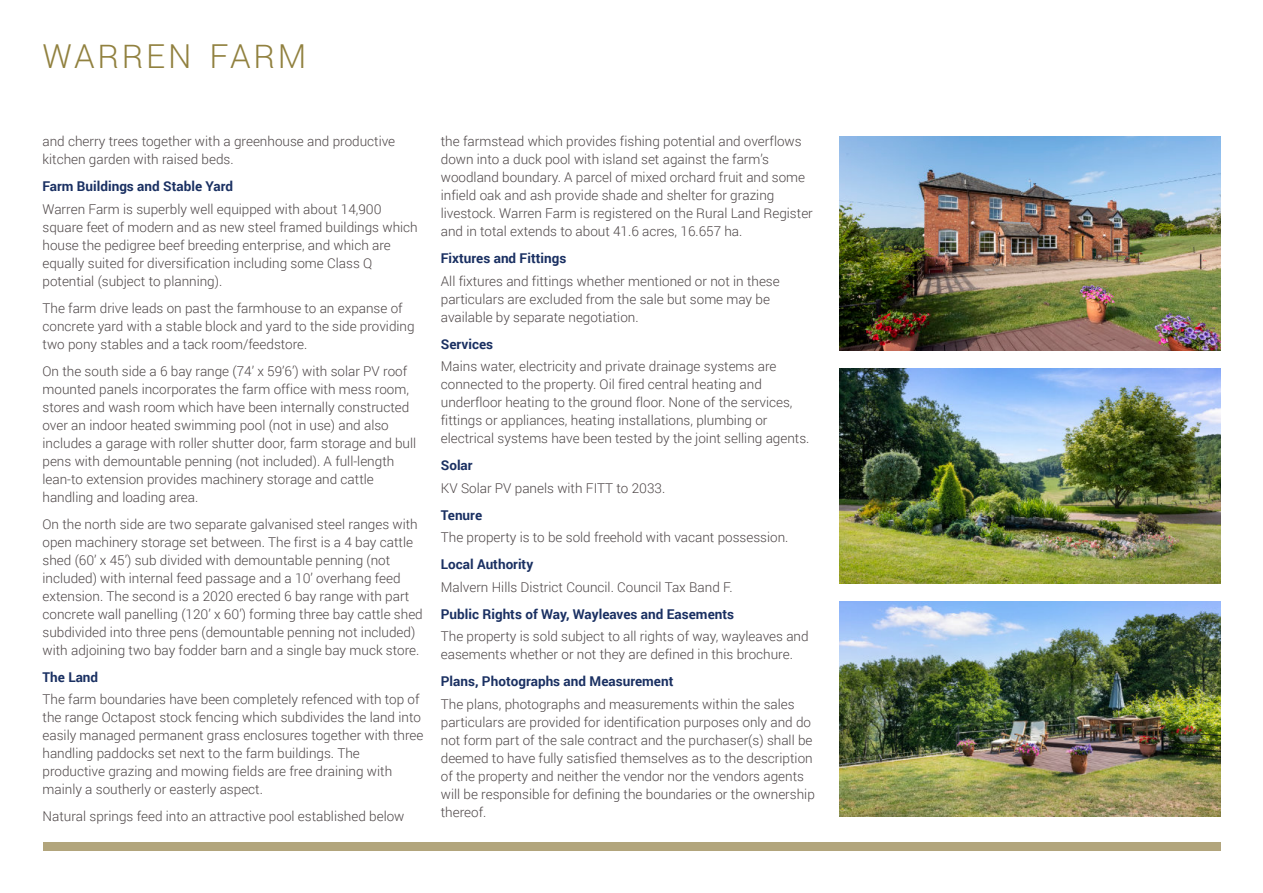
<style>
.page{position:relative;width:1263px;height:893px;background:#fff}
.page>*{position:absolute;margin:0;border:0;box-sizing:border-box;transform-origin:0 0}
.t1{font:300 33px "Roboto";letter-spacing:.08em;color:#91813f}
.t2{font:300 13.5px/18px "Roboto";color:#4d4647}
.t3{font:700 13.5px "Roboto";color:#1a3062}
</style>
<div class="page">
<div style="left:43px;top:842px;width:1177px;height:8px;background:#b2a57c"></div>
<img style="left:839px;top:136px;width:381px;height:215px">
<img style="left:839px;top:369px;width:381px;height:215px">
<img style="left:839px;top:602px;width:381px;height:214px">
<h1 class="t1" style="left:43px;top:33px;width:266px">WARREN FARM</h1>
<p class="t2" style="left:43px;top:132px;width:354px">and cherry trees together with a greenhouse and productive kitchen garden with raised beds.</p>
<p class="t3" style="left:43px;top:177px;width:192px">Farm Buildings and Stable Yard</p>
<p class="t2" style="left:43px;top:200px;width:377px">Warren Farm is superbly well equipped with about 14,900 square feet of modern and as new steel framed buildings which house the pedigree beef breeding enterprise, and which are equally suited for diversification including some Class Q potential (subject to planning).</p>
<p class="t2" style="left:43px;top:299px;width:374px">The farm drive leads on past the farmhouse to an expanse of concrete yard with a stable block and yard to the side providing two pony stables and a tack room/feedstore.</p>
<p class="t2" style="left:43px;top:362px;width:375px">On the south side a 6 bay range (74’ x 59’6’) with solar PV roof mounted panels incorporates the farm office with mess room, stores and wash room which have been internally constructed over an indoor heated swimming pool (not in use) and also includes a garage with roller shutter door, farm storage and bull pens with demountable penning (not included). A full-length lean-to extension provides machinery storage and cattle handling and loading area.</p>
<p class="t2" style="left:43px;top:515px;width:382px">On the north side are two separate galvanised steel ranges with open machinery storage set between. The first is a 4 bay cattle shed (60’ x 45’) sub divided with demountable penning (not included) with internal feed passage and a 10’ overhang feed extension. The second is a 2020 erected 6 bay range with part concrete wall panelling (120’ x 60’) forming three bay cattle shed subdivided into three pens (demountable penning not included) with adjoining two bay fodder barn and a single bay muck store.</p>
<p class="t3" style="left:43px;top:668px;width:57px">The Land</p>
<p class="t2" style="left:43px;top:690px;width:382px">The farm boundaries have been completely refenced with top of the range Octapost stock fencing which subdivides the land into easily managed permanent grass enclosures together with three handling paddocks set next to the farm buildings. The productive grazing and mowing fields are free draining with mainly a southerly or easterly aspect.</p>
<p class="t2" style="left:43px;top:807px;width:363px">Natural springs feed into an attractive pool established below</p>
<p class="t2" style="left:441px;top:132px;width:374px">the farmstead which provides fishing potential and overflows down into a duck pool with island set against the farm’s woodland boundary. A parcel of mixed orchard fruit and some infield oak and ash provide shade and shelter for grazing livestock. Warren Farm is registered on the Rural Land Register and in total extends to about 41.6 acres, 16.657 ha.</p>
<p class="t3" style="left:441px;top:249px;width:127px">Fixtures and Fittings</p>
<p class="t2" style="left:441px;top:272px;width:340px">All fixtures and fittings whether mentioned or not in these particulars are excluded from the sale but some may be available by separate negotiation.</p>
<p class="t3" style="left:441px;top:335px;width:54px">Services</p>
<p class="t2" style="left:441px;top:357px;width:370px">Mains water, electricity and private drainage systems are connected to the property. Oil fired central heating and underfloor heating to the ground floor. None of the services, fittings or appliances, heating installations, plumbing or electrical systems have been tested by the joint selling agents.</p>
<p class="t3" style="left:441px;top:456px;width:33px">Solar</p>
<p class="t2" style="left:441px;top:479px;width:226px">KV Solar PV panels with FITT to 2033.</p>
<p class="t3" style="left:441px;top:506px;width:43px">Tenure</p>
<p class="t2" style="left:441px;top:528px;width:349px">The property is to be sold freehold with vacant possession.</p>
<p class="t3" style="left:441px;top:555px;width:94px">Local Authority</p>
<p class="t2" style="left:441px;top:578px;width:293px">Malvern Hills District Council. Council Tax Band F.</p>
<p class="t3" style="left:441px;top:605px;width:295px">Public Rights of Way, Wayleaves and Easements</p>
<p class="t2" style="left:441px;top:627px;width:369px">The property is sold subject to all rights of way, wayleaves and easements whether or not they are defined in this brochure.</p>
<p class="t3" style="left:441px;top:672px;width:234px">Plans, Photographs and Measurement</p>
<p class="t2" style="left:441px;top:695px;width:375px">The plans, photographs and measurements within the sales particulars are provided for identification purposes only and do not form part of the sale contract and the purchaser(s) shall be deemed to have fully satisfied themselves as to the description of the property and neither the vendor nor the vendors agents will be responsible for defining the boundaries or the ownership thereof.</p>
</div>
